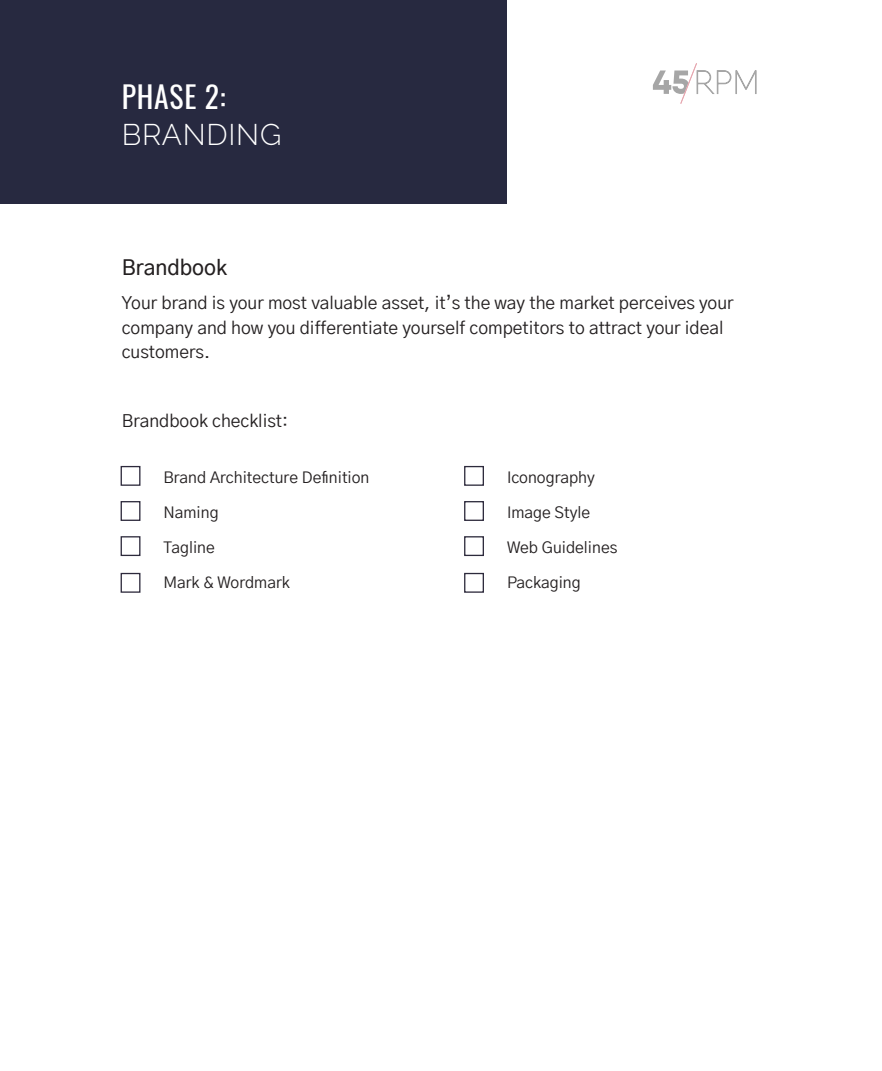
<style>
.page{position:relative;width:882px;height:1071px;background:#fff}
.page>*{position:absolute;margin:0;border:0;box-sizing:border-box;transform-origin:0 0}
.t1{font:300 29.75px "Raleway";letter-spacing:.025em;color:#fff}
.t2{font:29.75px "Oswald";letter-spacing:.025em;color:#fff}
.t3{font:500 21px "Gothic A1";color:#231f20}
.t4{font:17.5px/24.5px "Gothic A1";color:#231f20}
.t5{font:15.75px "Gothic A1";color:#231f20}
</style>
<div class="page">
<svg style="left:653px;top:63px;width:104px;height:41px"></svg>
<div style="left:0;top:0;width:507px;height:204px;background:#272940"></div>
<div style="left:121px;top:501px;width:19px;height:20px;border:1px solid #2d2a3c"></div>
<div style="left:464px;top:501px;width:20px;height:20px;border:1px solid #2d2a3c"></div>
<div style="left:121px;top:466px;width:19px;height:20px;border:1px solid #2d2a3c"></div>
<div style="left:464px;top:466px;width:20px;height:20px;border:1px solid #2d2a3c"></div>
<div style="left:121px;top:536px;width:19px;height:20px;border:1px solid #2d2a3c"></div>
<div style="left:464px;top:536px;width:20px;height:20px;border:1px solid #2d2a3c"></div>
<div style="left:121px;top:573px;width:19px;height:20px;border:1px solid #2d2a3c"></div>
<div style="left:464px;top:573px;width:20px;height:20px;border:1px solid #2d2a3c"></div>
<p class="t2" style="left:122px;top:70px;width:105px">PHASE 2:</p>
<p class="t1" style="left:122px;top:117px;width:161px">BRANDING</p>
<p class="t3" style="left:122px;top:251px;width:107px">Brandbook</p>
<p class="t4" style="left:122px;top:290px;width:613px">Your brand is your most valuable asset, it’s the way the market perceives your company and how you differentiate yourself competitors to attract your ideal customers.</p>
<p class="t4" style="left:122px;top:408px;width:168px">Brandbook checklist:</p>
<p class="t5" style="left:164px;top:466px;width:208px">Brand Architecture Definition</p>
<p class="t5" style="left:164px;top:501px;width:57px">Naming</p>
<p class="t5" style="left:164px;top:536px;width:53px">Tagline</p>
<p class="t5" style="left:164px;top:571px;width:128px">Mark &amp; Wordmark</p>
<p class="t5" style="left:507px;top:466px;width:89px">Iconography</p>
<p class="t5" style="left:507px;top:501px;width:85px">Image Style</p>
<p class="t5" style="left:507px;top:536px;width:112px">Web Guidelines</p>
<p class="t5" style="left:507px;top:571px;width:75px">Packaging</p>
</div>
